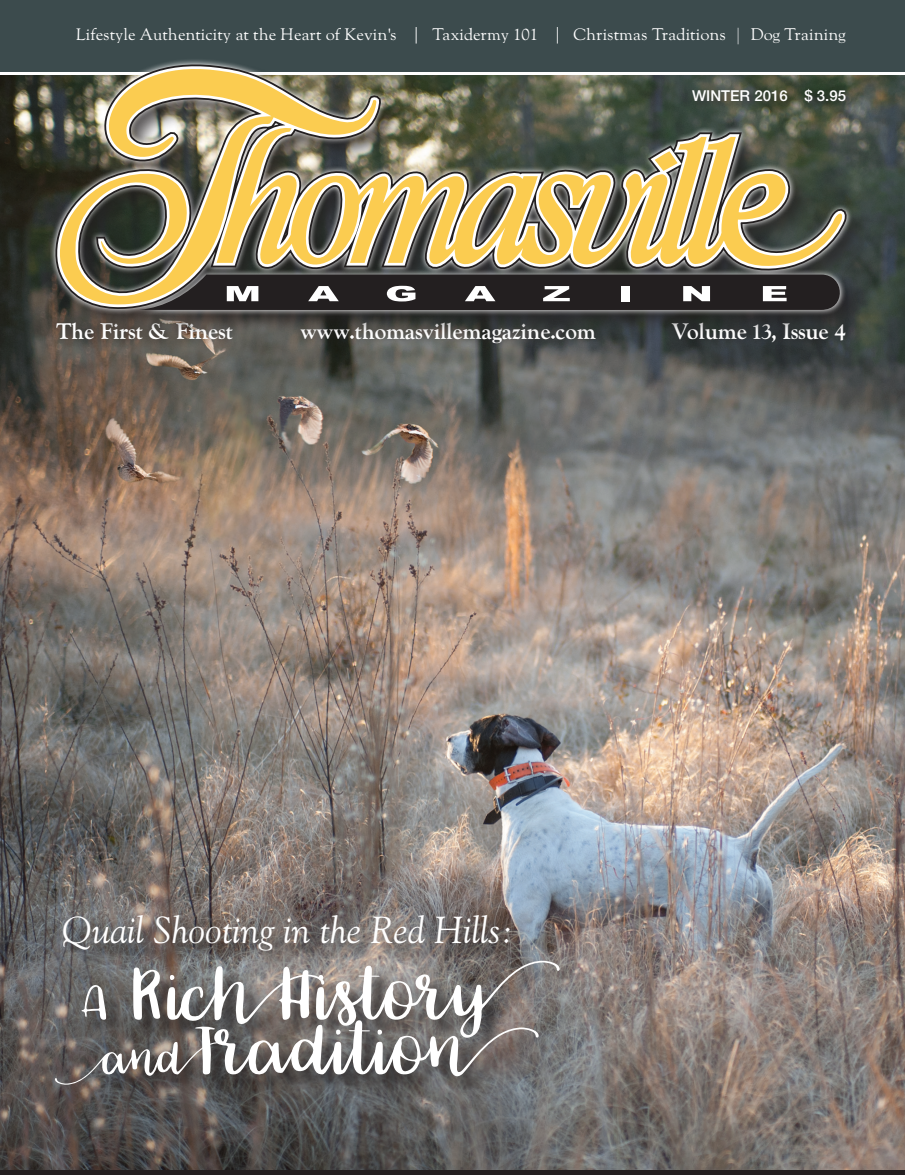
<style>
.page{position:relative;width:905px;height:1175px;background:#fff}
.page>*{position:absolute;margin:0;border:0;box-sizing:border-box;transform-origin:0 0}
.t1{font:85.8px "Carolina";color:#fff}
.t2{font:italic 37.5px "Goudy";color:#fff}
.t3{font:700 22.5px "LTC Goudy Oldstyle Pro";color:#fff}
.t4{font:16.5px "LTC Goudy Oldstyle Pro";color:#fff}
.t5{font:500 15px "Helvetica Neue LT Std";color:#fff}
.s1{font-family:"Helvetica Neue LT Std";font-weight:300}
.s2{font-style:inherit}
.s3{font-size:56.25px}
</style>
<div class="page">
<img style="left:0;top:75px;width:904px;height:1094px">
<div style="left:0;top:0;width:904px;height:71px;background:#3c4b4d"></div>
<div style="left:47px;top:314px;width:807px;height:39px;background:#231f20;opacity:.75"></div>
<div style="left:51px;top:60px;width:820px;height:276px;background:#231f20;opacity:.75"></div>
<svg style="left:54px;top:60px;width:789px;height:257px;background:#8d8461"></svg>
<svg style="left:139px;top:274px;width:707px;height:36px;background:#413c3a"></svg>
<div style="left:57px;top:918px;width:521px;height:186px;background:#231f20;opacity:.75"></div>
<p class="t4" style="left:76px;top:25px;width:771px">Lifestyle Authenticity at the Heart of Kevin's <span class="s1">|</span> Taxidermy 101 <span class="s1">|</span> Christmas Traditions | Dog Training</p>
<p class="t5" style="left:692px;top:86px;width:155px">WINTER 2016 <span class="s2">$ 3.95</span></p>
<h3 class="t3" style="left:56px;top:319px;width:178px">The First &amp; Finest</h3>
<h3 class="t3" style="left:300px;top:319px;width:297px">www.thomasvillemagazine.com</h3>
<h3 class="t3" style="left:671px;top:319px;width:176px">Volume 13, Issue 4</h3>
<h2 class="t2" style="left:62px;top:907px;width:452px">Quail Shooting in the Red Hills:</h2>
<h1 class="t1" style="left:84px;top:946px;width:477px"><span class="s3">A</span> RichHistory</h1>
<h1 class="t1" style="left:104px;top:1001px;width:436px"><span class="s3">and</span>Tradition</h1>
</div>
